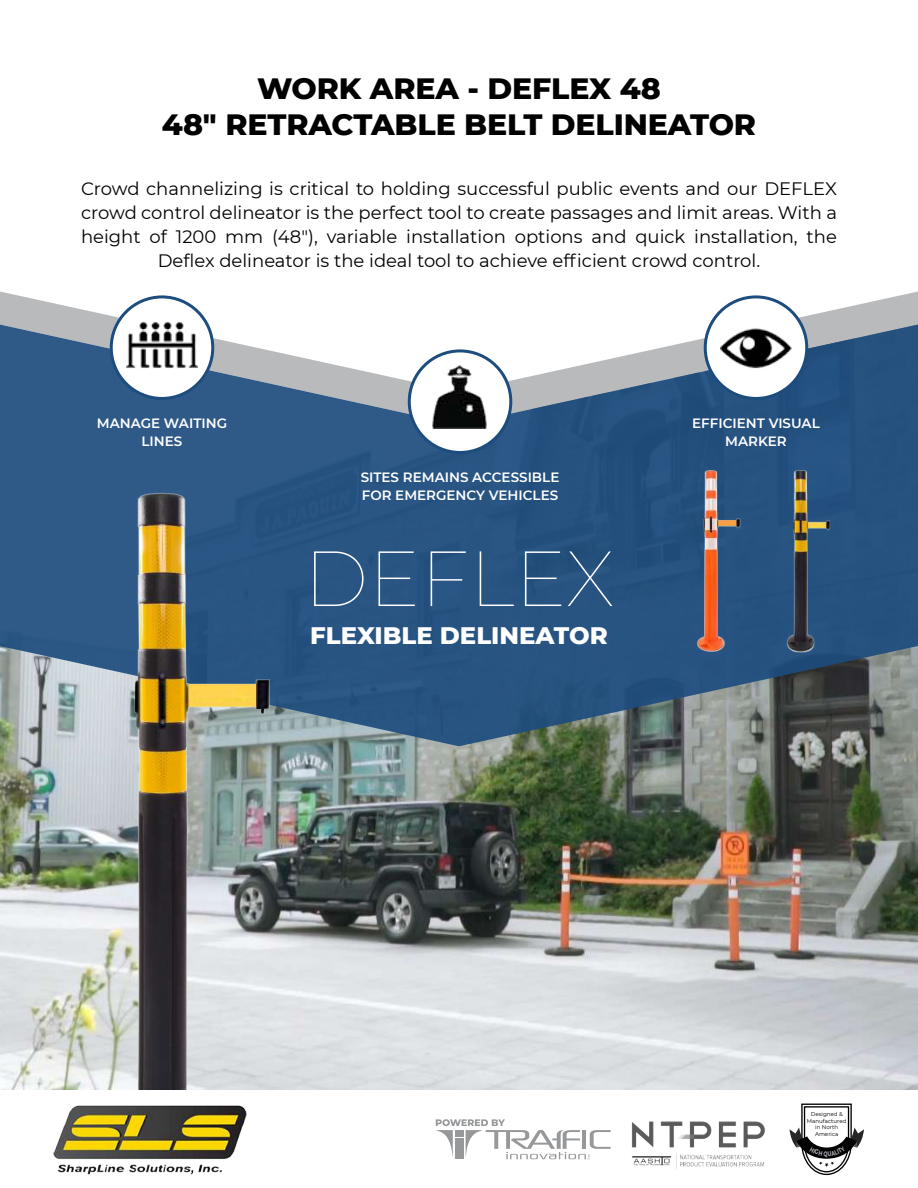
<style>
.page{position:relative;width:918px;height:1188px;background:#fff}
.page>*{position:absolute;margin:0;border:0;box-sizing:border-box;transform-origin:0 0}
.t1{font:100 78px "Montserrat";color:#fff}
.t2{font:800 30px/36px "Montserrat";letter-spacing:-.005em;color:#000;text-align:center}
.t3{font:800 24.3px "Montserrat";color:#fff}
.t4{font:18px/24px "Montserrat";color:#000;text-align:center}
.t5{font:600 13.5px/18px "Montserrat";color:#fff;text-align:center}
.t6{font:5.55px/6.6px "Montserrat";color:#000;text-align:center}
</style>
<div class="page">
<svg style="left:0;top:292px;width:918px;height:33px"></svg>
<img style="left:0;top:746px;width:918px;height:344px">
<svg style="left:0;top:325px;width:918px;height:421px;background:#486a8d"></svg>
<div style="left:111px;top:297px;width:102px;height:101px;background:#fff;border-radius:50%"></div>
<div style="left:110px;top:295px;width:104px;height:105px;border:3px solid #1d4c7e;border-radius:50%"></div>
<div style="left:409px;top:351px;width:102px;height:101px;background:#fff;border-radius:50%"></div>
<div style="left:408px;top:349px;width:104px;height:105px;border:3px solid #1d4c7e;border-radius:50%"></div>
<div style="left:705px;top:297px;width:102px;height:101px;background:#fff;border-radius:50%"></div>
<div style="left:704px;top:295px;width:104px;height:105px;border:3px solid #1d4c7e;border-radius:50%"></div>
<img style="left:720px;top:312px;width:72px;height:71px">
<img style="left:427px;top:364px;width:60px;height:65px">
<img style="left:126px;top:309px;width:71px;height:59px">
<img style="left:679px;top:460px;width:172px;height:211px">
<img style="left:64px;top:467px;width:225px;height:623px">
<img style="left:53px;top:1105px;width:194px;height:70px">
<svg style="left:435px;top:1119px;width:173px;height:41px"></svg>
<img style="left:608px;top:1121px;width:157px;height:48px">
<svg style="left:790px;top:1103px;width:74px;height:73px"></svg>
<h2 class="t2" style="left:162px;top:69px;width:596px">WORK AREA - DEFLEX 48<br>48ʺ RETRACTABLE BELT DELINEATOR</h2>
<p class="t4" style="left:81px;top:176px;width:758px">Crowd channelizing is critical to holding successful public events and our DEFLEX crowd control delineator is the perfect tool to create passages and limit areas. With a height of 1200 mm (48″), variable installation options and quick installation, the Deflex delineator is the ideal tool to achieve efficient crowd control.</p>
<p class="t5" style="left:97px;top:413px;width:132px">MANAGE WAITING<br>LINES</p>
<p class="t5" style="left:692px;top:413px;width:129px">EFFICIENT VISUAL<br>MARKER</p>
<p class="t5" style="left:361px;top:467px;width:200px;text-align:left">SITES REMAINS ACCESSIBLE<br>FOR EMERGENCY VEHICLES</p>
<h1 class="t1" style="left:304px;top:526px;width:312px">DEFLEX</h1>
<h3 class="t3" style="left:310px;top:617px;width:299px">FLEXIBLE DELINEATOR</h3>
<p class="t6" style="left:807px;top:1111px;width:41px">Designed &amp;<br>Manufactured in North<br>America</p>
</div>
